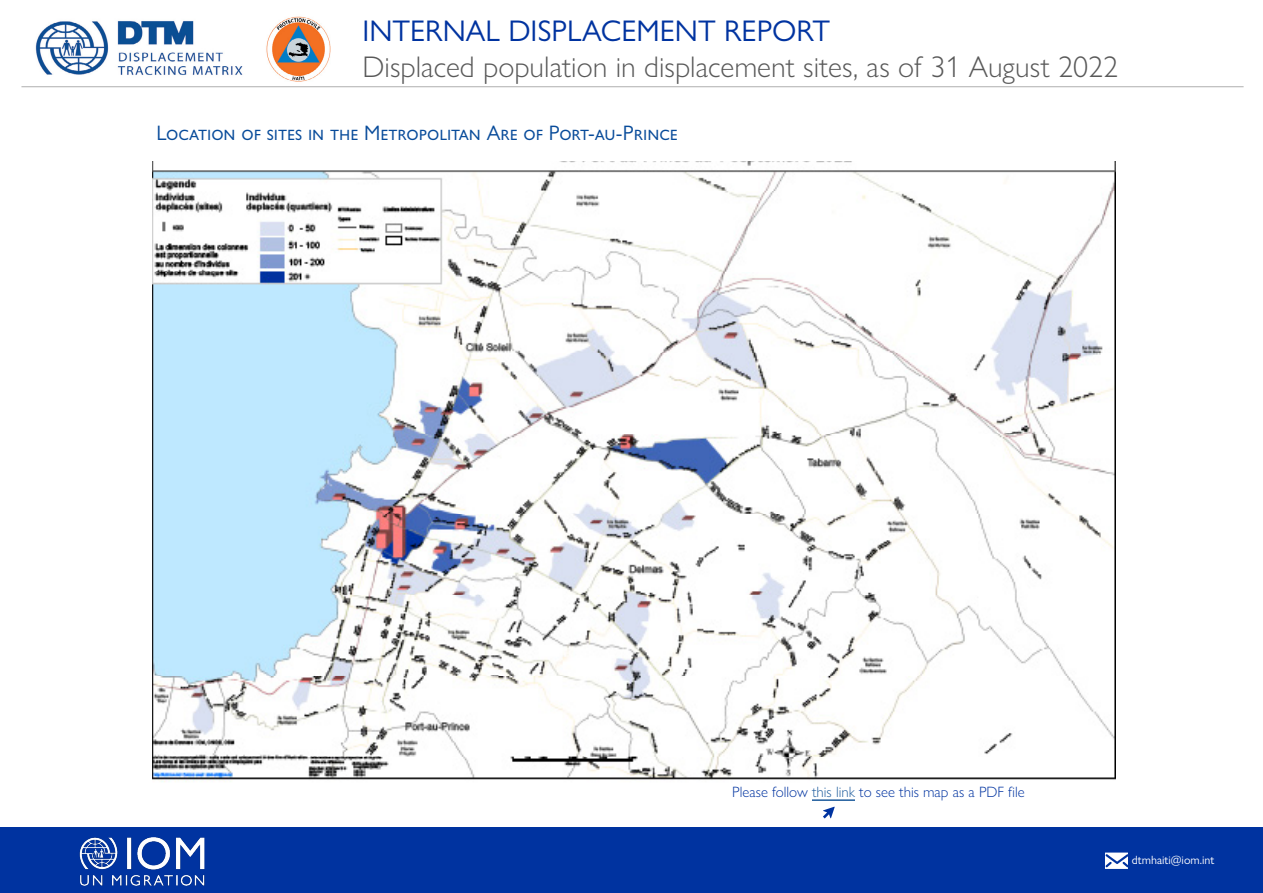
<style>
.page{position:relative;width:1263px;height:893px;background:#fff}
.page>*{position:absolute;margin:0;border:0;box-sizing:border-box;transform-origin:0 0}
.t1{font:300 30px "Gill Sans Nova";color:#595959}
.t2{font:30px "Gill Sans Nova";color:#0033a0}
.t3{font:21px "Gill Sans Nova";color:#084b9a}
.t4{font:300 15px "Gill Sans Nova";color:#0033a0}
.t5{font:12px "Gill Sans Nova";color:#fff}
.s1{color:#215e9e}
</style>
<div class="page">
<div style="left:0;top:828px;width:1263px;height:65px;background:#0033a0"></div>
<img style="left:56px;top:827px;width:171px;height:59px">
<svg style="left:1106px;top:853px;width:22px;height:16px"></svg>
<img style="left:266px;top:16px;width:65px;height:66px">
<hr style="left:21px;top:86px;width:1222px;height:1px;background:#afafaf">
<img style="left:35px;top:21px;width:208px;height:54px">
<hr style="left:812px;top:799px;width:43px;height:2px;background:#215e9e">
<svg style="left:823px;top:807px;width:12px;height:11px"></svg>
<img style="left:152px;top:162px;width:964px;height:620px">
<p class="t2" style="left:362px;top:12px;width:469px">INTERNAL DISPLACEMENT REPORT</p>
<p class="t1" style="left:362px;top:48px;width:757px">Displaced population in displacement sites, as of 31 August 2022</p>
<p class="t3" style="left:156px;top:120px;width:523px">Location of sites in the Metropolitan Are of Port-au-Prince</p>
<p class="t4" style="left:732px;top:783px;width:294px">Please follow <span class="s1">this link</span> to see this map as a PDF file</p>
<p class="t5" style="left:1132px;top:852px;width:84px">dtmhaiti@iom.int</p>
</div>
